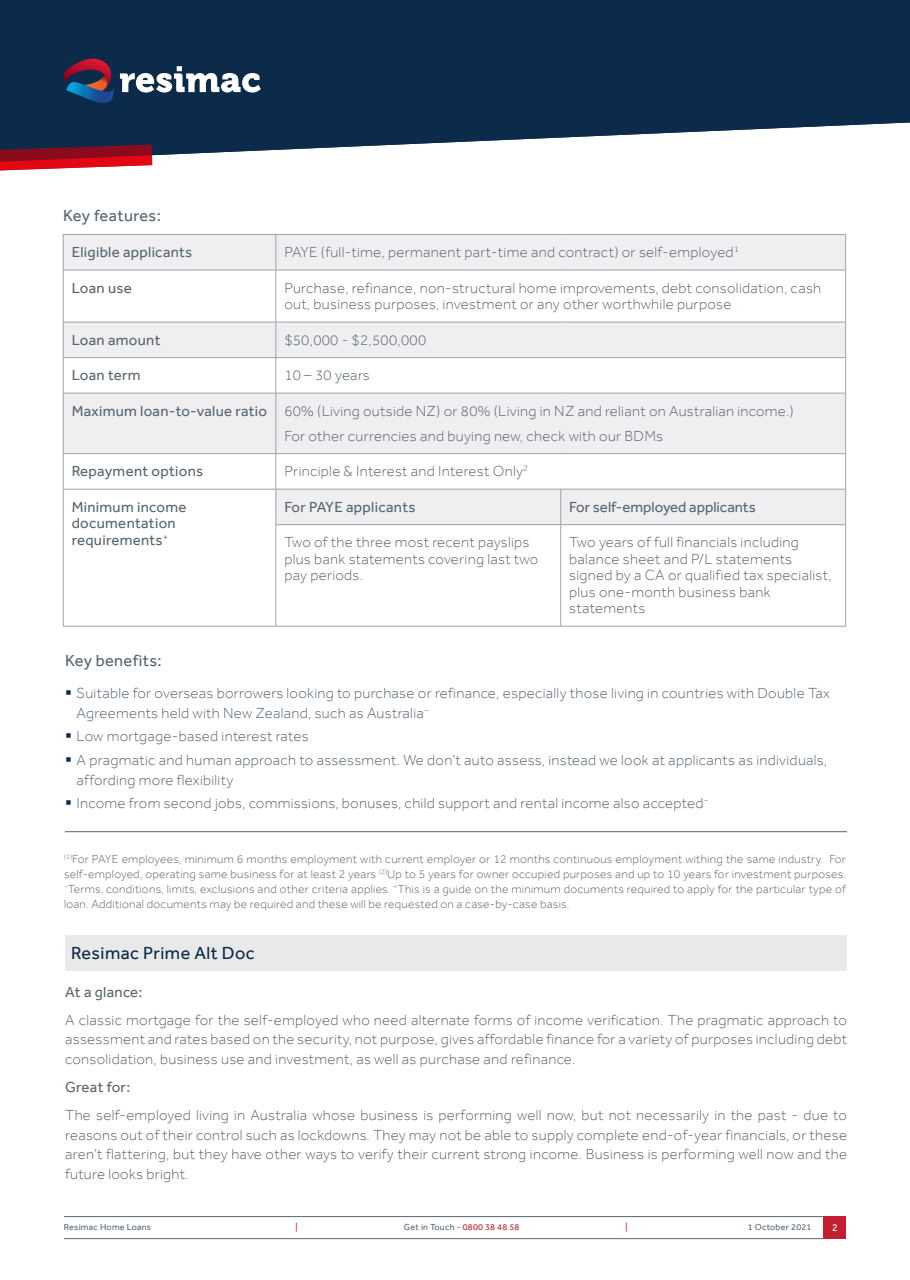
<style>
.page{position:relative;width:910px;height:1280px;background:#fff}
.page>*{position:absolute;margin:0;border:0;box-sizing:border-box;transform-origin:0 0}
.t1{font:18px "Effra";letter-spacing:.025em;color:#0c2a49}
.t2{font:16.5px "Effra";letter-spacing:.02em;color:#596670}
.t3{font:300 15px/19.5px "Effra";letter-spacing:.02em;color:#596670}
.t4{font:15px/16.5px "Effra";letter-spacing:.02em;color:#596670}
.t5{font:15px "Effra";color:#5a6671}
.t6{font:300 12px/15px "Effra";letter-spacing:.02em;color:#596670;text-align:justify}
.t7{font:10.5px "Effra";color:#fff}
.t8{font:9px "Effra";letter-spacing:.025em;color:#5a6670}
.t9{font:9px "Effra";color:#c21f31}
.s1{color:#0c2a49}
.s2{color:#c21f31}
</style>
<div class="page">
<div style="left:65px;top:935px;width:782px;height:36px;background:#e9e9ea"></div>
<hr style="left:65px;top:831px;width:782px;height:1px;background:#5a6671">
<svg style="left:64px;top:235px;width:781px;height:290px;fill:#efeef0"></svg>
<hr style="left:63px;top:234px;width:213px;height:1px;background:#9fa2a9">
<hr style="left:276px;top:234px;width:285px;height:1px;background:#9fa2a9">
<hr style="left:561px;top:234px;width:285px;height:1px;background:#9fa2a9">
<hr style="left:63px;top:270px;width:213px;height:1px;background:#9fa2a9">
<hr style="left:276px;top:270px;width:285px;height:1px;background:#9fa2a9">
<hr style="left:561px;top:270px;width:285px;height:1px;background:#9fa2a9">
<hr style="left:63px;top:322px;width:213px;height:1px;background:#9fa2a9">
<hr style="left:276px;top:322px;width:285px;height:1px;background:#9fa2a9">
<hr style="left:561px;top:322px;width:285px;height:1px;background:#9fa2a9">
<hr style="left:63px;top:357px;width:213px;height:1px;background:#9fa2a9">
<hr style="left:276px;top:357px;width:285px;height:1px;background:#9fa2a9">
<hr style="left:561px;top:357px;width:285px;height:1px;background:#9fa2a9">
<hr style="left:63px;top:393px;width:213px;height:1px;background:#9fa2a9">
<hr style="left:276px;top:393px;width:285px;height:1px;background:#9fa2a9">
<hr style="left:561px;top:393px;width:285px;height:1px;background:#9fa2a9">
<hr style="left:63px;top:453px;width:213px;height:1px;background:#9fa2a9">
<hr style="left:276px;top:453px;width:285px;height:1px;background:#9fa2a9">
<hr style="left:561px;top:453px;width:285px;height:1px;background:#9fa2a9">
<hr style="left:63px;top:489px;width:213px;height:1px;background:#9fa2a9">
<hr style="left:276px;top:489px;width:285px;height:1px;background:#9fa2a9">
<hr style="left:561px;top:489px;width:285px;height:1px;background:#9fa2a9">
<hr style="left:276px;top:524px;width:285px;height:1px;background:#9fa2a9">
<hr style="left:561px;top:524px;width:285px;height:1px;background:#9fa2a9">
<hr style="left:63px;top:626px;width:213px;height:1px;background:#9fa2a9">
<hr style="left:276px;top:626px;width:285px;height:1px;background:#9fa2a9">
<hr style="left:561px;top:626px;width:285px;height:1px;background:#9fa2a9">
<hr style="left:63px;top:235px;width:1px;height:35px;background:#9fa2a9">
<hr style="left:63px;top:270px;width:1px;height:52px;background:#9fa2a9">
<hr style="left:63px;top:322px;width:1px;height:35px;background:#9fa2a9">
<hr style="left:63px;top:358px;width:1px;height:35px;background:#9fa2a9">
<hr style="left:63px;top:393px;width:1px;height:60px;background:#9fa2a9">
<hr style="left:63px;top:454px;width:1px;height:35px;background:#9fa2a9">
<hr style="left:63px;top:489px;width:1px;height:36px;background:#9fa2a9">
<hr style="left:63px;top:525px;width:1px;height:101px;background:#9fa2a9">
<hr style="left:276px;top:235px;width:1px;height:35px;background:#9fa2a9">
<hr style="left:845px;top:235px;width:1px;height:35px;background:#9fa2a9">
<hr style="left:276px;top:270px;width:1px;height:52px;background:#9fa2a9">
<hr style="left:845px;top:270px;width:1px;height:52px;background:#9fa2a9">
<hr style="left:276px;top:322px;width:1px;height:35px;background:#9fa2a9">
<hr style="left:845px;top:322px;width:1px;height:35px;background:#9fa2a9">
<hr style="left:276px;top:358px;width:1px;height:35px;background:#9fa2a9">
<hr style="left:845px;top:358px;width:1px;height:35px;background:#9fa2a9">
<hr style="left:276px;top:393px;width:1px;height:60px;background:#9fa2a9">
<hr style="left:845px;top:393px;width:1px;height:60px;background:#9fa2a9">
<hr style="left:276px;top:454px;width:1px;height:35px;background:#9fa2a9">
<hr style="left:845px;top:454px;width:1px;height:35px;background:#9fa2a9">
<hr style="left:276px;top:489px;width:1px;height:35px;background:#9fa2a9">
<hr style="left:560px;top:489px;width:1px;height:35px;background:#9fa2a9">
<hr style="left:845px;top:489px;width:1px;height:35px;background:#9fa2a9">
<hr style="left:276px;top:525px;width:1px;height:101px;background:#9fa2a9">
<hr style="left:560px;top:525px;width:1px;height:101px;background:#9fa2a9">
<hr style="left:845px;top:525px;width:1px;height:101px;background:#9fa2a9">
<div style="left:824px;top:1216px;width:22px;height:23px;background:#c21f31"></div>
<hr style="left:64px;top:1216px;width:760px;height:1px;background:#5a6670">
<hr style="left:64px;top:1238px;width:760px;height:1px;background:#5a6670">
<svg style="left:0;top:0;width:910px;height:162px;background:#2a445f"></svg>
<svg style="left:0;top:145px;width:152px;height:26px;background:#ac2837"></svg>
<svg style="left:64px;top:59px;width:50px;height:44px;background:#453657"></svg>
<svg style="left:120px;top:66px;width:141px;height:27px"></svg>
<p class="t2" style="left:63px;top:206px;width:100px">Key features:</p>
<p class="t4" style="left:72px;top:244px;width:122px">Eligible applicants</p>
<p class="t3" style="left:284px;top:242px;width:456px">PAYE (full-time, permanent part-time and contract) or self-employed<sup>1</sup></p>
<p class="t4" style="left:72px;top:279px;width:62px">Loan use</p>
<p class="t3" style="left:284px;top:279px;width:538px;line-height:16.5px">Purchase, refinance, non-structural home improvements, debt consolidation, cash out, business purposes, investment or any other worthwhile purpose</p>
<p class="t4" style="left:72px;top:331px;width:90px">Loan amount</p>
<p class="t3" style="left:284px;top:330px;width:143px">$50,000 - $2,500,000</p>
<p class="t4" style="left:72px;top:367px;width:70px">Loan term</p>
<p class="t3" style="left:284px;top:365px;width:87px">10 – 30 years</p>
<p class="t4" style="left:72px;top:402px;width:197px">Maximum loan-to-value ratio</p>
<p class="t3" style="left:284px;top:401px;width:511px">60% (Living outside NZ) or 80% (Living in NZ and reliant on Australian income.)</p>
<p class="t3" style="left:284px;top:426px;width:380px">For other currencies and buying new, check with our BDMs</p>
<p class="t4" style="left:72px;top:463px;width:133px">Repayment options</p>
<p class="t3" style="left:284px;top:461px;width:245px">Principle &amp; Interest and Interest Only<sup>2</sup></p>
<p class="t4" style="left:72px;top:498px;width:116px">Minimum income documentation requirements<sup>+</sup></p>
<p class="t4" style="left:284px;top:498px;width:133px">For PAYE applicants</p>
<p class="t5" style="left:569px;top:498px;width:188px">For self-employed applicants</p>
<p class="t3" style="left:284px;top:534px;width:256px;line-height:16.5px">Two of the three most recent payslips plus bank statements covering last two pay periods.</p>
<p class="t3" style="left:569px;top:534px;width:264px;line-height:16.5px">Two years of full financials including balance sheet and P/L statements signed by a CA or qualified tax specialist, plus one-month business bank statements</p>
<p class="t2" style="left:65px;top:650px;width:98px">Key benefits:</p>
<p class="t3" style="left:77px;top:683px;width:755px;text-indent:-12px"><span class="s1">▪</span> Suitable for overseas borrowers looking to purchase or refinance, especially those living in countries with Double Tax<br>Agreements held with New Zealand, such as Australia<sup>~</sup></p>
<p class="t3" style="left:65px;top:726px;width:245px"><span class="s1">▪</span> Low mortgage-based interest rates</p>
<p class="t3" style="left:77px;top:750px;width:752px;text-indent:-12px"><span class="s1">▪</span> A pragmatic and human approach to assessment. We don’t auto assess, instead we look at applicants as individuals, affording more flexibility</p>
<p class="t3" style="left:65px;top:793px;width:645px"><span class="s1">▪</span> Income from second jobs, commissions, bonuses, child support and rental income also accepted<sup>~</sup></p>
<p class="t6" style="left:64px;top:852px;width:783px"><sup>(1)</sup>For PAYE employees, minimum 6 months employment with current employer or 12 months continuous employment withing the same industry. For self-employed, operating same business for at least 2 years <sup>(2)</sup>Up to 5 years for owner occupied purposes and up to 10 years for investment purposes. <sup>~</sup>Terms, conditions, limits, exclusions and other criteria applies. <sup>+</sup>This is a guide on the minimum documents required to apply for the particular type of loan. Additional documents may be required and these will be requested on a case-by-case basis.</p>
<p class="t1" style="left:71px;top:942px;width:185px">Resimac Prime Alt Doc</p>
<p class="t4" style="left:65px;top:983px;width:79px">At a glance:</p>
<p class="t3" style="left:65px;top:1010px;width:783px;text-align:justify">A classic mortgage for the self-employed who need alternate forms of income verification. The pragmatic approach to assessment and rates based on the security, not purpose, gives affordable finance for a variety of purposes including debt consolidation, business use and investment, as well as purchase and refinance.</p>
<p class="t4" style="left:65px;top:1078px;width:67px">Great for:</p>
<p class="t3" style="left:65px;top:1105px;width:783px;text-align:justify">The self-employed living in Australia whose business is performing well now, but not necessarily in the past - due to reasons out of their control such as lockdowns. They may not be able to supply complete end-of-year financials, or these aren’t flattering, but they have other ways to verify their current strong income. Business is performing well now and the future looks bright.</p>
<p class="t8" style="left:64px;top:1222px;width:89px">Resimac Home Loans</p>
<p class="t9" style="left:296px;top:1222px;width:4px">|</p>
<p class="t8" style="left:404px;top:1222px;width:117px">Get in Touch - <span class="s2">0800 38 48 58</span></p>
<p class="t9" style="left:625px;top:1222px;width:4px">|</p>
<p class="t8" style="left:748px;top:1222px;width:65px">1 October 2021</p>
<p class="t7" style="left:832px;top:1221px;width:7px">2</p>
</div>
